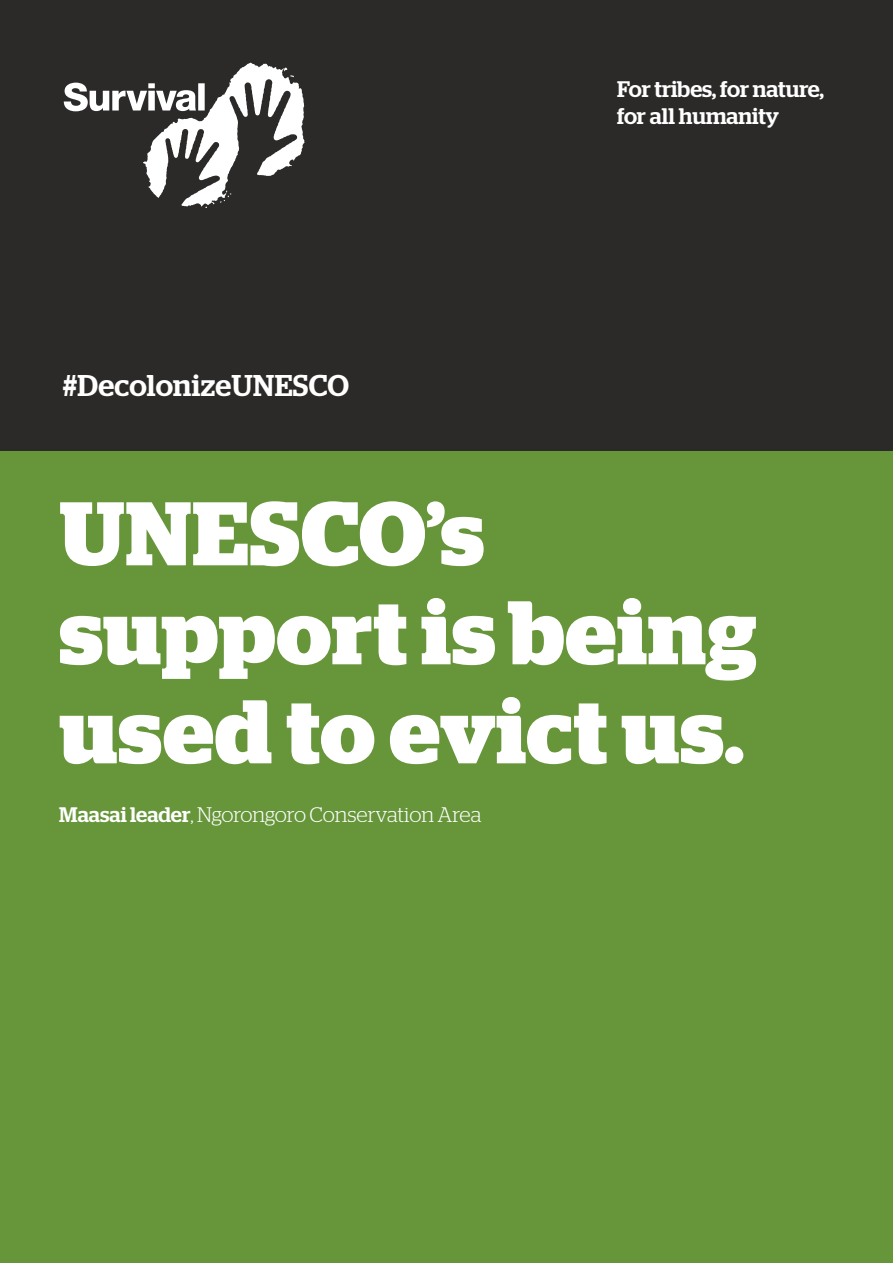
<style>
.page{position:relative;width:893px;height:1263px;background:#fff}
.page>*{position:absolute;margin:0;border:0;box-sizing:border-box;transform-origin:0 0}
.t1{font:700 90px/99px "Stag";letter-spacing:.01em;color:#fff}
.t2{font:500 30px "Stag";letter-spacing:.01em;color:#fff}
.t3{font:500 22.5px/26.7px "Stag";color:#fff}
.t4{font:300 21px "Stag";letter-spacing:-.005em;color:#fff}
.s1{font-weight:500}
</style>
<div class="page">
<div style="left:0;top:411px;width:893px;height:852px;background:#67963a"></div>
<div style="left:0;top:0;width:893px;height:451px;background:#2c2a29"></div>
<svg style="left:64px;top:63px;width:241px;height:145px"></svg>
<h2 class="t2" style="left:63px;top:367px;width:288px">#DecolonizeUNESCO</h2>
<p class="t3" style="left:617px;top:76px;width:208px">For tribes, for nature, for all humanity</p>
<h1 class="t1" style="left:59px;top:484px;width:699px">UNESCO’s support is being used to evict us.</h1>
<p class="t4" style="left:59px;top:803px;width:424px"><span class="s1">Maasai leader</span>, Ngorongoro Conservation Area</p>
</div>
